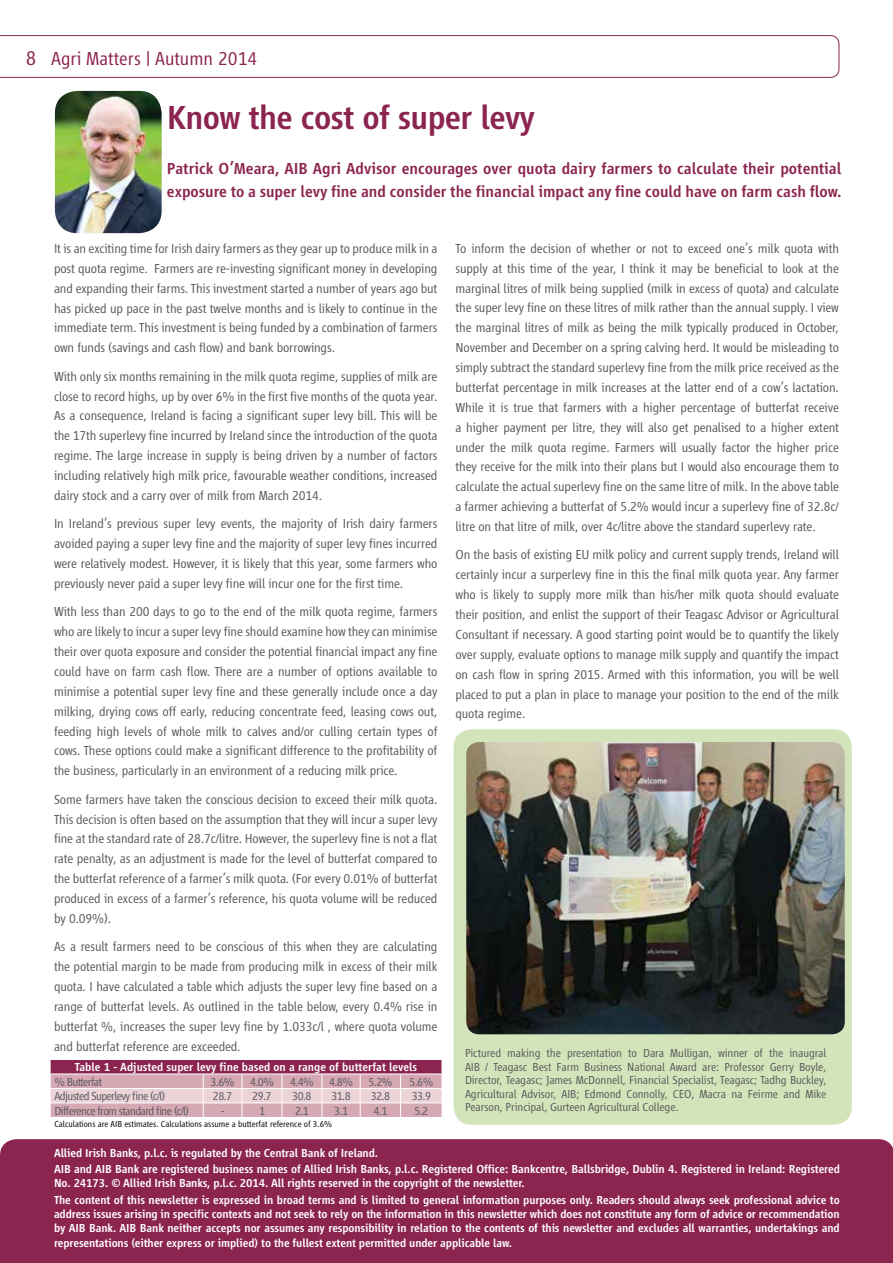
<style>
.page{position:relative;width:893px;height:1263px;background:#fff}
.page>*{position:absolute;margin:0;border:0;box-sizing:border-box;transform-origin:0 0}
.t1{font:500 34.5px "Vialog LT";letter-spacing:-.02em;color:#8b254f}
.t2{font:300 19.5px "Vialog LT";color:#8b254f}
.t3{font:500 16.5px/22.5px "Vialog LT";color:#8b254f}
.t4{font:300 13.5px/19.8px "Vialog LT";letter-spacing:-.01em;color:#58595b;text-align:justify}
.t5{font:500 12px/16.4px "Vialog LT";letter-spacing:-.01em;color:#fff}
.t6{font:300 12px/13.5px "Vialog LT";letter-spacing:-.05em;color:#58595b;text-align:justify}
.t7{font:300 9px "Vialog LT";color:#000}
.s1{font-size:21px}
</style>
<div class="page">
<svg style="left:0;top:35px;width:839px;height:43px"></svg>
<img style="left:55px;top:91px;width:107px;height:142px">
<div style="left:0;top:1139px;width:893px;height:124px;background:#8b254f"></div>
<div style="left:454px;top:729px;width:398px;height:396px;background:#d3e4ba;border-radius:18px"></div>
<img style="left:466px;top:742px;width:379px;height:292px">
<svg style="left:50px;top:1060px;width:392px;height:57px;background:#cb98a9"></svg>
<h2 class="t2" style="left:26px;top:47px;width:233px"><span class="s1">8</span> Agri Matters | Autumn 2014</h2>
<h1 class="t1" style="left:167px;top:99px;width:370px">Know the cost of super levy</h1>
<p class="t3" style="left:167px;top:157px;width:676px">Patrick O’Meara, AIB Agri Advisor encourages over quota dairy farmers to calculate their potential exposure to a super levy fine and consider the financial impact any fine could have on farm cash flow.</p>
<p class="t4" style="left:54px;top:239px;width:385px">It is an exciting time for Irish dairy farmers as they gear up to produce milk in a post quota regime. Farmers are re-investing significant money in developing and expanding their farms. This investment started a number of years ago but has picked up pace in the past twelve months and is likely to continue in the immediate term. This investment is being funded by a combination of farmers own funds (savings and cash flow) and bank borrowings.</p>
<p class="t4" style="left:54px;top:366px;width:385px">With only six months remaining in the milk quota regime, supplies of milk are close to record highs, up by over 6% in the first five months of the quota year.<br>As a consequence, Ireland is facing a significant super levy bill. This will be the 17th superlevy fine incurred by Ireland since the introduction of the quota regime. The large increase in supply is being driven by a number of factors including relatively high milk price, favourable weather conditions, increased dairy stock and a carry over of milk from March 2014.</p>
<p class="t4" style="left:54px;top:514px;width:385px">In Ireland’s previous super levy events, the majority of Irish dairy farmers avoided paying a super levy fine and the majority of super levy fines incurred were relatively modest. However, it is likely that this year, some farmers who previously never paid a super levy fine will incur one for the first time.</p>
<p class="t4" style="left:54px;top:602px;width:385px">With less than 200 days to go to the end of the milk quota regime, farmers who are likely to incur a super levy fine should examine how they can minimise their over quota exposure and consider the potential financial impact any fine could have on farm cash flow. There are a number of options available to minimise a potential super levy fine and these generally include once a day milking, drying cows off early, reducing concentrate feed, leasing cows out, feeding high levels of whole milk to calves and/or culling certain types of cows. These options could make a significant difference to the profitability of the business, particularly in an environment of a reducing milk price.</p>
<p class="t4" style="left:54px;top:789px;width:385px">Some farmers have taken the conscious decision to exceed their milk quota.<br>This decision is often based on the assumption that they will incur a super levy fine at the standard rate of 28.7c/litre. However, the superlevy fine is not a flat rate penalty, as an adjustment is made for the level of butterfat compared to the butterfat reference of a farmer’s milk quota. (For every 0.01% of butterfat produced in excess of a farmer’s reference, his quota volume will be reduced by 0.09%).</p>
<p class="t4" style="left:54px;top:937px;width:385px">As a result farmers need to be conscious of this when they are calculating the potential margin to be made from producing milk in excess of their milk quota. I have calculated a table which adjusts the super levy fine based on a range of butterfat levels. As outlined in the table below, every 0.4% rise in butterfat %, increases the super levy fine by 1.033c/l , where quota volume and butterfat reference are exceeded.</p>
<p class="t5" style="left:75px;top:1059px;width:344px">Table 1 - Adjusted super levy fine based on a range of butterfat levels</p>
<p class="t6" style="left:54px;top:1075px;width:49px">% Butterfat</p>
<p class="t6" style="left:211px;top:1075px;width:25px">3.6%</p>
<p class="t6" style="left:250px;top:1075px;width:25px">4.0%</p>
<p class="t6" style="left:290px;top:1075px;width:25px">4.4%</p>
<p class="t6" style="left:329px;top:1075px;width:25px">4.8%</p>
<p class="t6" style="left:368px;top:1075px;width:25px">5.2%</p>
<p class="t6" style="left:409px;top:1075px;width:25px">5.6%</p>
<p class="t6" style="left:54px;top:1090px;width:112px">Adjusted Superlevy fine (c/l)</p>
<p class="t6" style="left:213px;top:1090px;width:21px">28.7</p>
<p class="t6" style="left:252px;top:1090px;width:21px">29.7</p>
<p class="t6" style="left:292px;top:1090px;width:21px">30.8</p>
<p class="t6" style="left:331px;top:1090px;width:21px">31.8</p>
<p class="t6" style="left:371px;top:1090px;width:21px">32.8</p>
<p class="t6" style="left:412px;top:1090px;width:21px">33.9</p>
<p class="t6" style="left:54px;top:1104px;width:136px">Difference from standard fine (c/l)</p>
<p class="t6" style="left:221px;top:1104px;width:5px">-</p>
<p class="t6" style="left:259px;top:1104px;width:8px">1</p>
<p class="t6" style="left:295px;top:1104px;width:15px">2.1</p>
<p class="t6" style="left:334px;top:1104px;width:15px">3.1</p>
<p class="t6" style="left:373px;top:1104px;width:15px">4.1</p>
<p class="t6" style="left:414px;top:1104px;width:15px">5.2</p>
<p class="t7" style="left:54px;top:1119px;width:279px">Calculations are AIB estimates. Calculations assume a butterfat reference of 3.6%</p>
<p class="t4" style="left:455px;top:238px;width:385px">To inform the decision of whether or not to exceed one’s milk quota with supply at this time of the year, I think it may be beneficial to look at the marginal litres of milk being supplied (milk in excess of quota) and calculate the super levy fine on these litres of milk rather than the annual supply. I view the marginal litres of milk as being the milk typically produced in October, November and December on a spring calving herd. It would be misleading to simply subtract the standard superlevy fine from the milk price received as the butterfat percentage in milk increases at the latter end of a cow’s lactation.<br>While it is true that farmers with a higher percentage of butterfat receive a higher payment per litre, they will also get penalised to a higher extent under the milk quota regime. Farmers will usually factor the higher price they receive for the milk into their plans but I would also encourage them to calculate the actual superlevy fine on the same litre of milk. In the above table a farmer achieving a butterfat of 5.2% would incur a superlevy fine of 32.8c/ litre on that litre of milk, over 4c/litre above the standard superlevy rate.</p>
<p class="t4" style="left:455px;top:545px;width:385px">On the basis of existing EU milk policy and current supply trends, Ireland will certainly incur a surperlevy fine in this the final milk quota year. Any farmer who is likely to supply more milk than his/her milk quota should evaluate their position, and enlist the support of their Teagasc Advisor or Agricultural Consultant if necessary. A good starting point would be to quantify the likely over supply, evaluate options to manage milk supply and quantify the impact on cash flow in spring 2015. Armed with this information, you will be well placed to put a plan in place to manage your position to the end of the milk quota regime.</p>
<p class="t6" style="left:465px;top:1046px;width:363px">Pictured making the presentation to Dara Mulligan, winner of the inaugral AIB / Teagasc Best Farm Business National Award are: Professor Gerry Boyle, Director, Teagasc; James McDonnell, Financial Specialist, Teagasc; Tadhg Buckley, Agricultural Advisor, AIB; Edmond Connolly, CEO, Macra na Feirme and Mike Pearson, Principal, Gurteen Agricultural College.</p>
<p class="t5" style="left:54px;top:1145px;width:787px">Allied Irish Banks, p.l.c. is regulated by the Central Bank of Ireland.<br>AIB and AIB Bank are registered business names of Allied Irish Banks, p.l.c. Registered Office: Bankcentre, Ballsbridge, Dublin 4. Registered in Ireland: Registered</p>
<p class="t5" style="left:54px;top:1175px;width:787px">No. 24173. © Allied Irish Banks, p.l.c. 2014. All rights reserved in the copyright of the newsletter.<br>The content of this newsletter is expressed in broad terms and is limited to general information purposes only. Readers should always seek professional advice to</p>
<p class="t5" style="left:54px;top:1207px;width:787px;line-height:14.2px;text-align:justify">address issues arising in specific contexts and not seek to rely on the information in this newsletter which does not constitute any form of advice or recommendation by AIB Bank. AIB Bank neither accepts nor assumes any responsibility in relation to the contents of this newsletter and excludes all warranties, undertakings and representations (either express or implied) to the fullest extent permitted under applicable law.</p>
</div>
